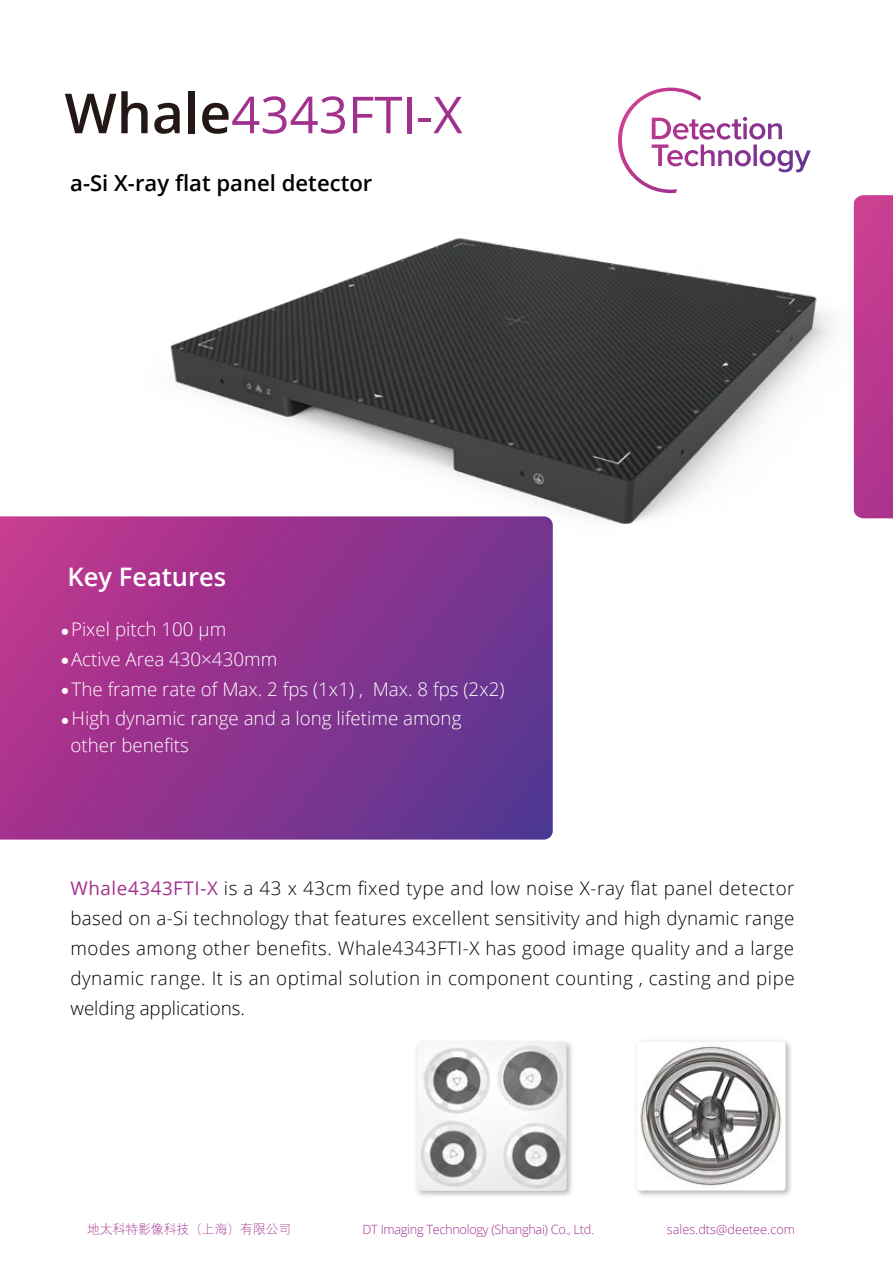
<style>
.page{position:relative;width:893px;height:1263px;background:#fff}
.page>*{position:absolute;margin:0;border:0;box-sizing:border-box;transform-origin:0 0}
.t1{font:51px "Open Sans";color:#a2308d}
.t2{font:600 25.5px "Open Sans";color:#fff}
.t3{font:600 22.05px "Open Sans";color:#040000}
.t4{font:300 18.75px/29.7px "Open Sans";letter-spacing:.03em;color:#040000;text-align:justify}
.t5{font:300 18.75px/27px "Open Sans";color:#fff}
.t6{font:300 12.75px "Open Sans";letter-spacing:-.025em;color:#a2308d}
.t7{font:300 12.75px "Open Sans";color:#a2308d}
.t8{font:300 12.75px "Deng Xian";color:#a2308d}
.s1{font-weight:600;font-size:55.35px;color:#231815}
.s2{font-family:"Adobe Song Std";font-size:8.55px}
.s3{font-family:"Deng Xian";font-weight:400;font-size:8.55px}
.s4{font-weight:400;color:#a2308d}
</style>
<div class="page">
<svg style="left:0;top:516px;width:553px;height:323px;background:#88348f"></svg>
<img style="left:636px;top:1040px;width:155px;height:156px">
<img style="left:637px;top:1042px;width:148px;height:148px">
<img style="left:416px;top:1041px;width:156px;height:155px">
<img style="left:417px;top:1042px;width:149px;height:148px">
<svg style="left:623px;top:88px;width:123px;height:29px"></svg>
<img style="left:48px;top:117px;width:845px;height:513px">
<h1 class="t1" style="left:65px;top:80px;width:400px"><span class="s1">Whale</span>4343FTI-X</h1>
<p class="t3" style="left:70px;top:168px;width:304px">a-Si X-ray flat panel detector</p>
<h2 class="t2" style="left:68px;top:559px;width:160px">Key Features</h2>
<p class="t5" style="left:61px;top:615px;width:167px"><span class="s2">●</span> Pixel pitch 100 μm</p>
<p class="t5" style="left:61px;top:645px;width:218px"><span class="s2">●</span> Active Area 430×430mm</p>
<p class="t5" style="left:61px;top:675px;width:445px"><span class="s3">●</span> The frame rate of Max. 2 fps (1x1) , Max. 8 fps (2x2)</p>
<p class="t5" style="left:71px;top:704px;width:392px;text-indent:-10px"><span class="s3">●</span> High dynamic range and a long lifetime among other benefits</p>
<p class="t4" style="left:70px;top:873px;width:726px"><span class="s4">Whale4343FTI-X</span> is a 43 x 43cm fixed type and low noise X-ray flat panel detector based on a-Si technology that features excellent sensitivity and high dynamic range modes among other benefits. Whale4343FTI-X has good image quality and a large dynamic range. It is an optimal solution in component counting , casting and pipe welding applications.</p>
<p class="t8" style="left:87px;top:1221px;width:206px">地太科特影像科技（上海）有限公司</p>
<p class="t6" style="left:363px;top:1221px;width:233px">DT Imaging Technology (Shanghai) Co., Ltd.</p>
<p class="t7" style="left:667px;top:1221px;width:130px">sales.dts@deetee.com</p>
</div>
